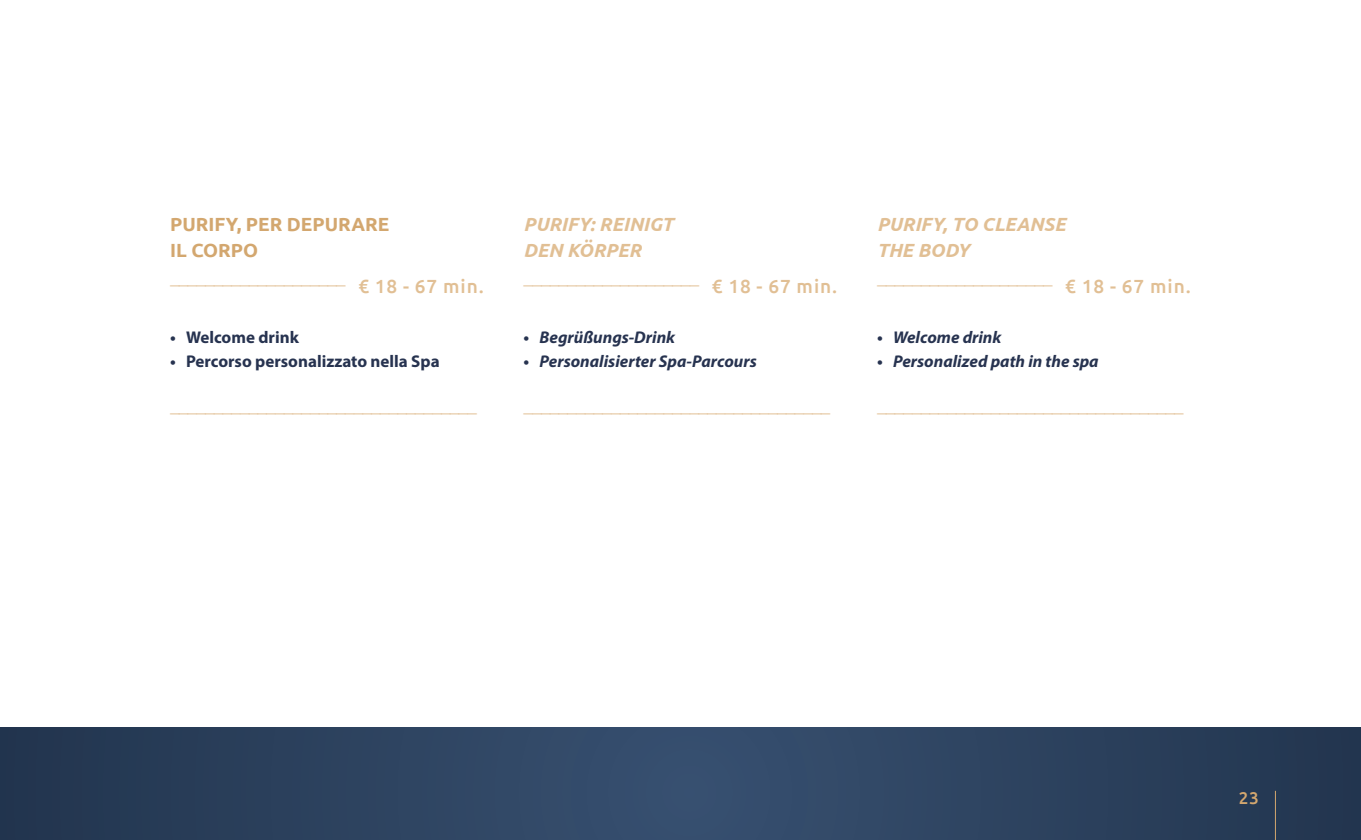
<style>
.page{position:relative;width:1361px;height:840px;background:#fff}
.page>*{position:absolute;margin:0;border:0;box-sizing:border-box;transform-origin:0 0}
.t1{font:700 19px "Myriad Pro";color:#e1bf94}
.t2{font:italic 700 19px/26px "Ubuntu";color:#e1bf94}
.t3{font:700 19px/26px "Ubuntu";color:#d3a76f}
.t4{font:italic 700 17px "Myriad Pro";color:#273350}
.t5{font:700 17px "Myriad Pro";color:#273350}
.t6{font:500 17px "Ubuntu";color:#d3a76f}
.s1{font-family:"Ubuntu";font-weight:500}
</style>
<div class="page">
<svg style="left:0;top:727px;width:1361px;height:112px;background:#2c425f"></svg>
<hr style="left:1275px;top:790px;width:1px;height:49px;background:#d3a76f">
<p class="t3" style="left:170px;top:210px;width:221px">PURIFY, PER DEPURARE<br>IL CORPO</p>
<p class="t1" style="left:170px;top:265px;width:315px">____________________ <span class="s1">€ 18 - 67 min.</span></p>
<p class="t5" style="left:170px;top:326px;width:130px">• Welcome drink</p>
<p class="t5" style="left:170px;top:350px;width:271px">• Percorso personalizzato nella Spa</p>
<p class="t1" style="left:170px;top:392px;width:308px">___________________________________</p>
<p class="t2" style="left:523px;top:210px;width:151px">PURIFY: REINIGT<br>DEN KÖRPER</p>
<p class="t1" style="left:523px;top:265px;width:315px">____________________ <span class="s1">€ 18 - 67 min.</span></p>
<p class="t4" style="left:523px;top:326px;width:153px">• Begrüßungs-Drink</p>
<p class="t4" style="left:523px;top:350px;width:235px">• Personalisierter Spa-Parcours</p>
<p class="t1" style="left:523px;top:392px;width:308px">___________________________________</p>
<p class="t2" style="left:877px;top:210px;width:190px">PURIFY, TO CLEANSE<br>THE BODY</p>
<p class="t1" style="left:877px;top:265px;width:315px">____________________ <span class="s1">€ 18 - 67 min.</span></p>
<p class="t4" style="left:877px;top:326px;width:126px">• Welcome drink</p>
<p class="t4" style="left:877px;top:350px;width:223px">• Personalized path in the spa</p>
<p class="t1" style="left:877px;top:392px;width:308px">___________________________________</p>
<p class="t6" style="left:1238px;top:786px;width:22px">23</p>
</div>
